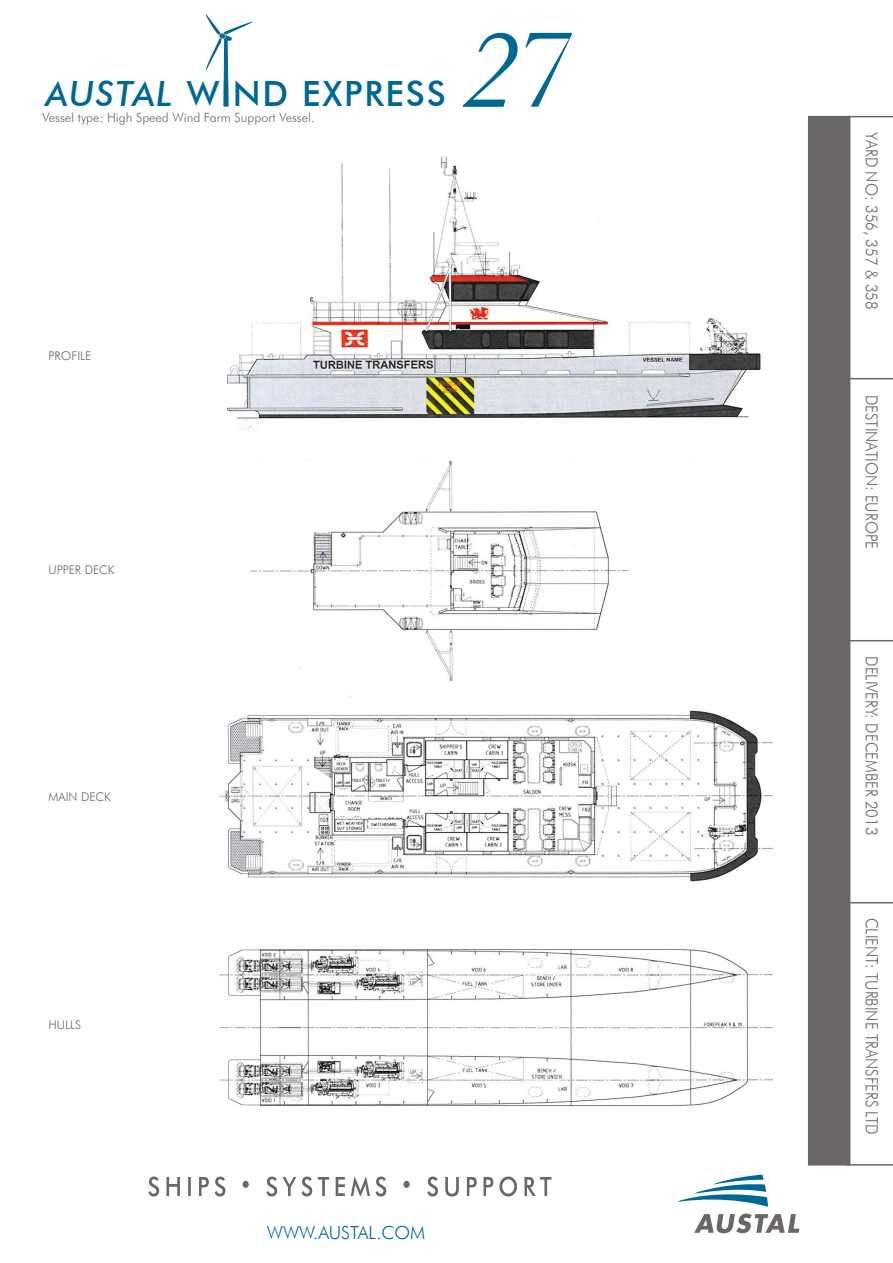
<style>
.page{position:relative;width:893px;height:1263px;background:#fff}
.page>*{position:absolute;margin:0;border:0;box-sizing:border-box;transform-origin:0 0}
.t1{font:500 34.8px "Futura BT";letter-spacing:.05em;color:#006893}
.t2{font:300 18px "Futura BT";color:#006893}
.t3{font:300 17.1px "Futura BT";color:#6a6766;scale:.88 1}
.t4{font:300 16.65px "Futura BT";color:#6a6766;scale:.9 1}
.t5{font:300 12.75px "Futura BT";color:#6a6766}
.GA_label{font:300 12px "Futura BT";color:#6a6766}
.s1{font-style:italic}
</style>
<div class="page">
<hr style="left:846px;top:116px;width:47px;height:1px;background:#6a6766">
<hr style="left:846px;top:378px;width:47px;height:1px;background:#6a6766">
<hr style="left:846px;top:640px;width:47px;height:1px;background:#6a6766">
<hr style="left:846px;top:902px;width:47px;height:1px;background:#6a6766">
<hr style="left:846px;top:1164px;width:47px;height:1px;background:#6a6766">
<svg style="left:677px;top:1175px;width:91px;height:32px"></svg>
<svg style="left:694px;top:1213px;width:105px;height:20px"></svg>
<div style="left:808px;top:116px;width:42px;height:1049px;background:#6a6766"></div>
<svg style="left:205px;top:14px;width:48px;height:93px"></svg>
<svg style="left:463px;top:33px;width:55px;height:74px"></svg>
<svg style="left:525px;top:32px;width:48px;height:76px"></svg>
<img style="left:219px;top:156px;width:553px;height:951px">
<svg style="left:148px;top:1176px;width:403px;height:21px"></svg>
<h1 class="t1" style="left:46px;top:73px;width:401px"><span class="s1">AUSTAL</span> WIND EXPRESS</h1>
<p class="t5" style="left:43px;top:109px;width:274px">Vessel type: High Speed Wind Farm Support Vessel.</p>
<p class="GA_label" style="left:49px;top:348px;width:44px">PROFILE</p>
<p class="GA_label" style="left:49px;top:562px;width:68px">UPPER DECK</p>
<p class="GA_label" style="left:49px;top:789px;width:64px">MAIN DECK</p>
<p class="GA_label" style="left:49px;top:1018px;width:34px">HULLS</p>
<p class="t2" style="left:267px;top:1221px;width:160px">WWW.AUSTAL.COM</p>
<p class="t4" style="left:882px;top:132px;width:198px;rotate:90deg">YARD NO: 356, 357 &amp; 358</p>
<p class="t4" style="left:882px;top:394px;width:173px;rotate:90deg">DESTINATION: EUROPE</p>
<p class="t4" style="left:882px;top:656px;width:200px;rotate:90deg">DELIVERY: DECEMBER 2013</p>
<p class="t3" style="left:882px;top:918px;width:248px;rotate:90deg">CLIENT: TURBINE TRANSFERS LTD</p>
</div>
